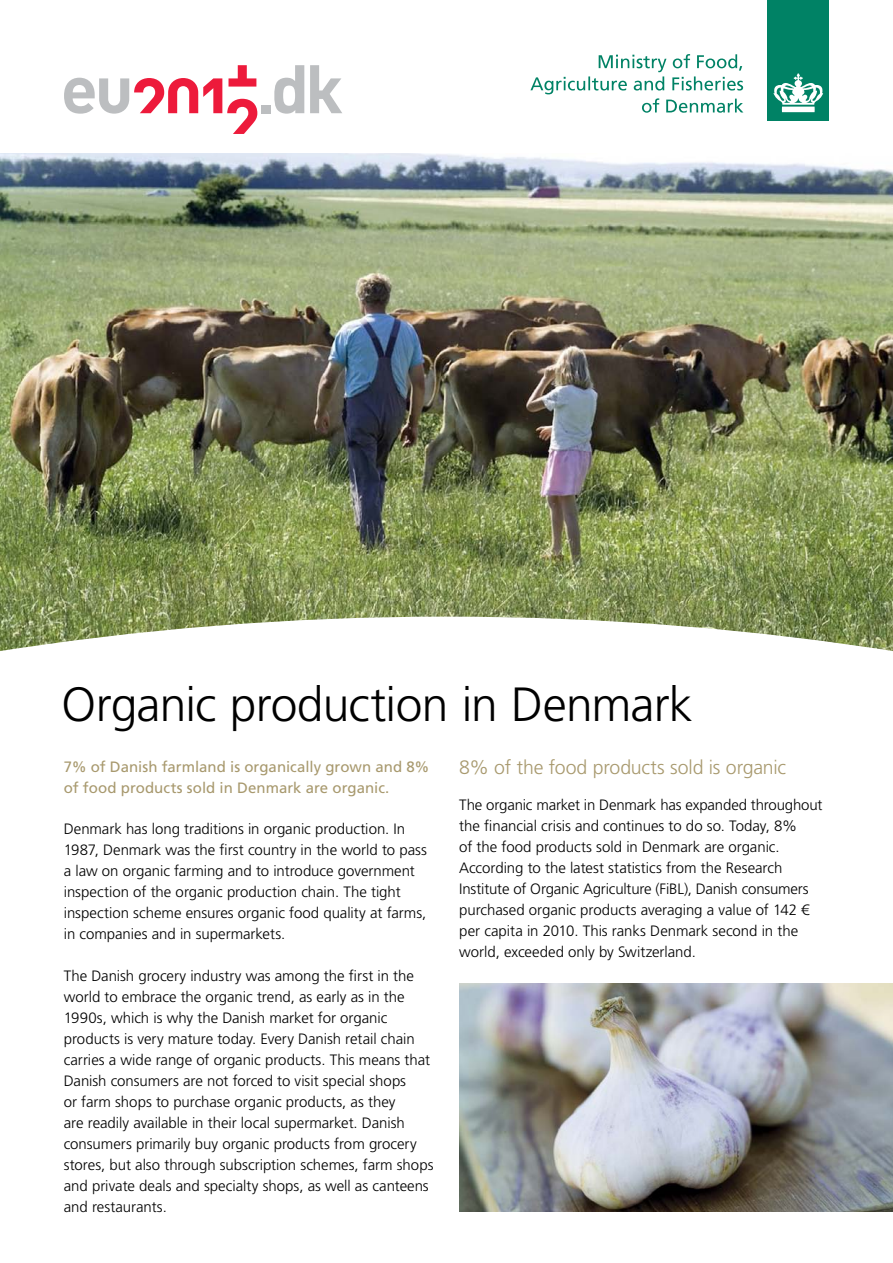
<style>
.page{position:relative;width:893px;height:1263px;background:#fff}
.page>*{position:absolute;margin:0;border:0;box-sizing:border-box;transform-origin:0 0}
.t1{font:300 48px "Frutiger LT Std";letter-spacing:-.015em;color:#000}
.t2{font:300 19.5px "Frutiger LT Std";letter-spacing:-.01em;color:#a8996e}
.t3{font:300 15px/21px "Frutiger LT Std";letter-spacing:-.005em;color:#000}
.t4{font:15px/21px "Frutiger LT Std";color:#a8996e}
</style>
<div class="page">
<img style="left:0;top:153px;width:893px;height:464px">
<svg style="left:0;top:617px;width:893px;height:34px"></svg>
<svg style="left:530px;top:54px;width:213px;height:59px"></svg>
<div style="left:767px;top:0;width:62px;height:121px;background:#008265"></div>
<svg style="left:773px;top:73px;width:51px;height:39px"></svg>
<div style="left:262px;top:105px;width:9px;height:8px;background:#bcbec0"></div>
<svg style="left:274px;top:65px;width:30px;height:49px"></svg>
<svg style="left:310px;top:65px;width:32px;height:48px"></svg>
<svg style="left:64px;top:65px;width:193px;height:69px"></svg>
<img style="left:459px;top:983px;width:434px;height:229px">
<h1 class="t1" style="left:62px;top:677px;width:633px">Organic production in Denmark</h1>
<p class="t4" style="left:64px;top:757px;width:367px">7% of Danish farmland is organically grown and 8% of food products sold in Denmark are organic.</p>
<p class="t3" style="left:64px;top:818px;width:365px">Denmark has long traditions in organic production. In 1987, Denmark was the first country in the world to pass a law on organic farming and to introduce government inspection of the organic production chain. The tight inspection scheme ensures organic food quality at farms, in companies and in supermarkets.</p>
<p class="t3" style="left:64px;top:965px;width:371px">The Danish grocery industry was among the first in the world to embrace the organic trend, as early as in the 1990s, which is why the Danish market for organic products is very mature today. Every Danish retail chain carries a wide range of organic products. This means that Danish consumers are not forced to visit special shops<br>or farm shops to purchase organic products, as they<br>are readily available in their local supermarket. Danish consumers primarily buy organic products from grocery stores, but also through subscription schemes, farm shops and private deals and specialty shops, as well as canteens and restaurants.</p>
<h2 class="t2" style="left:459px;top:756px;width:329px">8% of the food products sold is organic</h2>
<p class="t3" style="left:459px;top:794px;width:365px">The organic market in Denmark has expanded throughout the financial crisis and continues to do so. Today, 8%<br>of the food products sold in Denmark are organic.<br>According to the latest statistics from the Research Institute of Organic Agriculture (FiBL), Danish consumers purchased organic products averaging a value of 142 € per capita in 2010. This ranks Denmark second in the world, exceeded only by Switzerland.</p>
</div>
